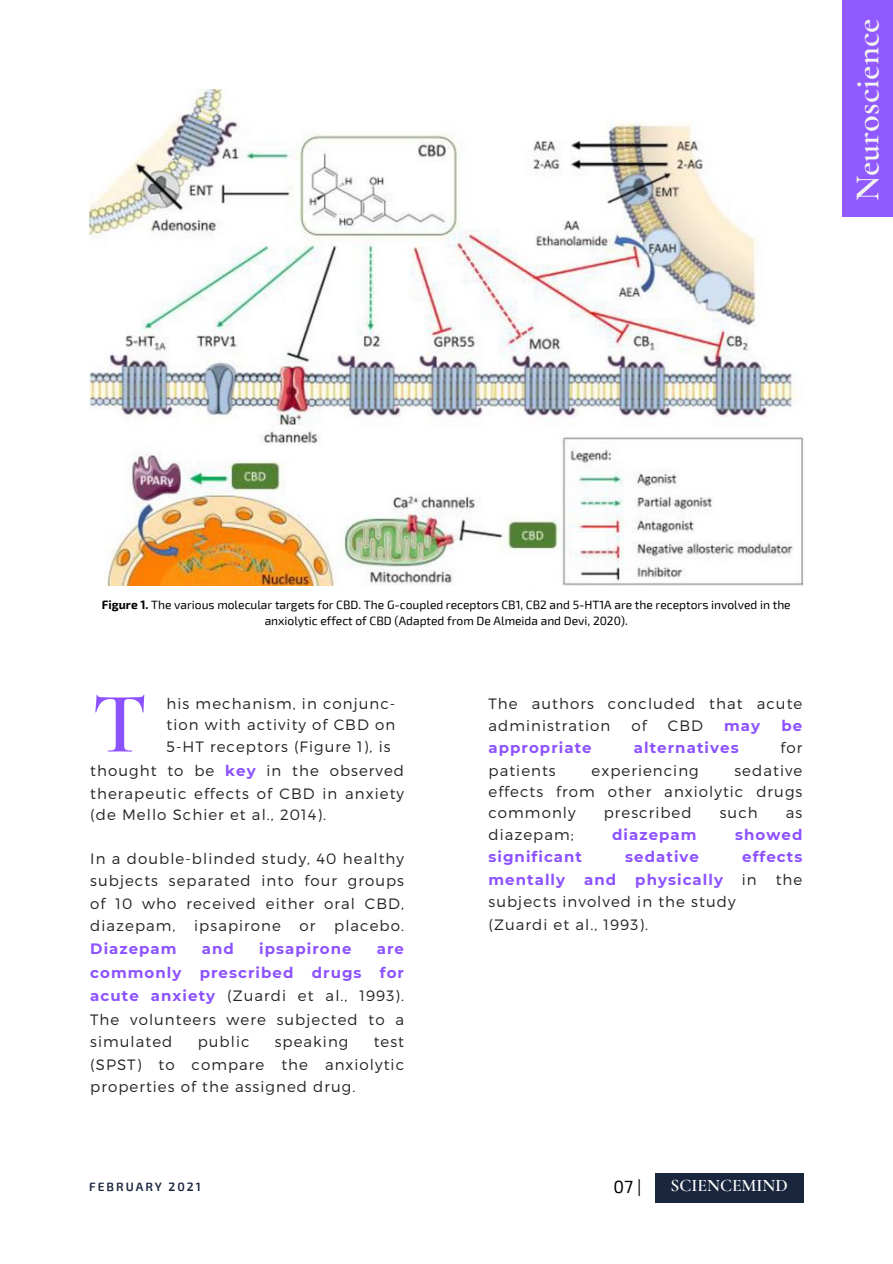
<style>
.page{position:relative;width:893px;height:1264px;background:#fff}
.page>*{position:absolute;margin:0;border:0;box-sizing:border-box;transform-origin:0 0}
.t1{font:600 86.85px "Cormorant Garamond";color:#8c52ff}
.t2{font:600 34.5px "Cormorant Garamond";color:#f5f5ef}
.t3{font:17.7px "Exo 2";color:#000}
.t4{font:600 17.55px "Cormorant Garamond";color:#fff}
.t5{font:300 15px/22.5px "Montserrat";letter-spacing:.07em;color:#222;text-align:justify}
.t6{font:700 15px "Montserrat";letter-spacing:.07em;color:#8c52ff}
.t7{font:600 12.15px "Exo 2";letter-spacing:.16em;color:#1a263d}
.t8{font:12px/16px "Exo 2";color:#000;text-align:center}
.s1{font-weight:700}
.s2{font-weight:700;color:#8c52ff}
</style>
<div class="page">
<div style="left:655px;top:1173px;width:148px;height:29px;background:#1a263d"></div>
<img style="left:89px;top:89px;width:714px;height:496px">
<div style="left:842px;top:0;width:50px;height:216px;background:#915aff"></div>
<p class="t2" style="left:846px;top:201px;width:184px;rotate:-90deg">Neuroscience</p>
<p class="t8" style="left:102px;top:595px;width:690px"><span class="s1">Figure 1.</span> The various molecular targets for CBD. The G-coupled receptors CB1, CB2 and 5-HT1A are the receptors involved in the anxiolytic effect of CBD (Adapted from De Almeida and Devi, 2020).</p>
<p class="t1" style="left:92px;top:671px;width:57px">T</p>
<p class="t5" style="left:167px;top:691px;width:230px">his mechanism, in conjunc-</p>
<p class="t5" style="left:167px;top:712px;width:230px">tion with activity of CBD on</p>
<p class="t5" style="left:167px;top:735px;width:225px">5-HT receptors (Figure 1), is</p>
<p class="t5" style="left:90px;top:759px;width:315px;line-height:21.9px">thought to be <span class="s2">key</span> in the observed therapeutic effects of CBD in anxiety (de Mello Schier et al., 2014).</p>
<p class="t5" style="left:90px;top:846px;width:315px">In a double-blinded study, 40 healthy subjects separated into four groups of 10 who received either oral CBD, diazepam, ipsapirone or placebo.<br><span class="s2">Diazepam</span></p>
<p class="t6" style="left:202px;top:939px;width:34px">and</p>
<p class="t6" style="left:259px;top:939px;width:94px">ipsapirone</p>
<p class="t5" style="left:90px;top:936px;width:315px;line-height:23.2px;text-indent:286px"><span class="s2">are commonly prescribed drugs for acute anxiety</span> (Zuardi et al., 1993).<br>The volunteers were subjected to a simulated</p>
<p class="t5" style="left:198px;top:1029px;width:53px">public</p>
<p class="t5" style="left:275px;top:1029px;width:75px">speaking</p>
<p class="t5" style="left:90px;top:1029px;width:315px;text-indent:283px">test (SPST) to compare the anxiolytic properties of the assigned drug.</p>
<p class="t5" style="left:488px;top:692px;width:315px;line-height:21.3px">The authors concluded that acute administration</p>
<p class="t5" style="left:631px;top:713px;width:17px">of</p>
<p class="t5" style="left:667px;top:713px;width:37px">CBD</p>
<p class="t6" style="left:724px;top:716px;width:38px">may</p>
<p class="t6" style="left:781px;top:716px;width:22px">be</p>
<p class="t6" style="left:488px;top:738px;width:105px">appropriate</p>
<p class="t6" style="left:633px;top:738px;width:106px">alternatives</p>
<p class="t5" style="left:780px;top:735px;width:23px">for</p>
<p class="t5" style="left:488px;top:758px;width:69px">patients</p>
<p class="t5" style="left:591px;top:758px;width:109px">experiencing</p>
<p class="t5" style="left:488px;top:759px;width:315px;line-height:21.3px;text-indent:246px">sedative effects from other anxiolytic drugs commonly</p>
<p class="t5" style="left:603px;top:801px;width:89px">prescribed</p>
<p class="t5" style="left:719px;top:801px;width:39px">such</p>
<p class="t5" style="left:785px;top:801px;width:18px">as</p>
<p class="t5" style="left:488px;top:822px;width:87px">diazepam;</p>
<p class="t6" style="left:612px;top:825px;width:86px">diazepam</p>
<p class="t6" style="left:735px;top:825px;width:69px">showed</p>
<p class="t6" style="left:488px;top:847px;width:95px">significant</p>
<p class="t6" style="left:625px;top:847px;width:75px">sedative</p>
<p class="t6" style="left:742px;top:847px;width:62px">effects</p>
<p class="t6" style="left:488px;top:870px;width:78px">mentally</p>
<p class="t6" style="left:584px;top:870px;width:34px">and</p>
<p class="t6" style="left:635px;top:870px;width:89px">physically</p>
<p class="t5" style="left:741px;top:867px;width:16px">in</p>
<p class="t5" style="left:775px;top:867px;width:28px">the</p>
<p class="t5" style="left:488px;top:889px;width:248px">subjects involved in the study</p>
<p class="t5" style="left:488px;top:912px;width:161px">(Zuardi et al., 1993).</p>
<p class="t7" style="left:89px;top:1179px;width:113px">FEBRUARY 2021</p>
<p class="t3" style="left:613px;top:1174px;width:29px">07 |</p>
<p class="t4" style="left:670px;top:1175px;width:119px">SCIENCEMIND</p>
</div>
